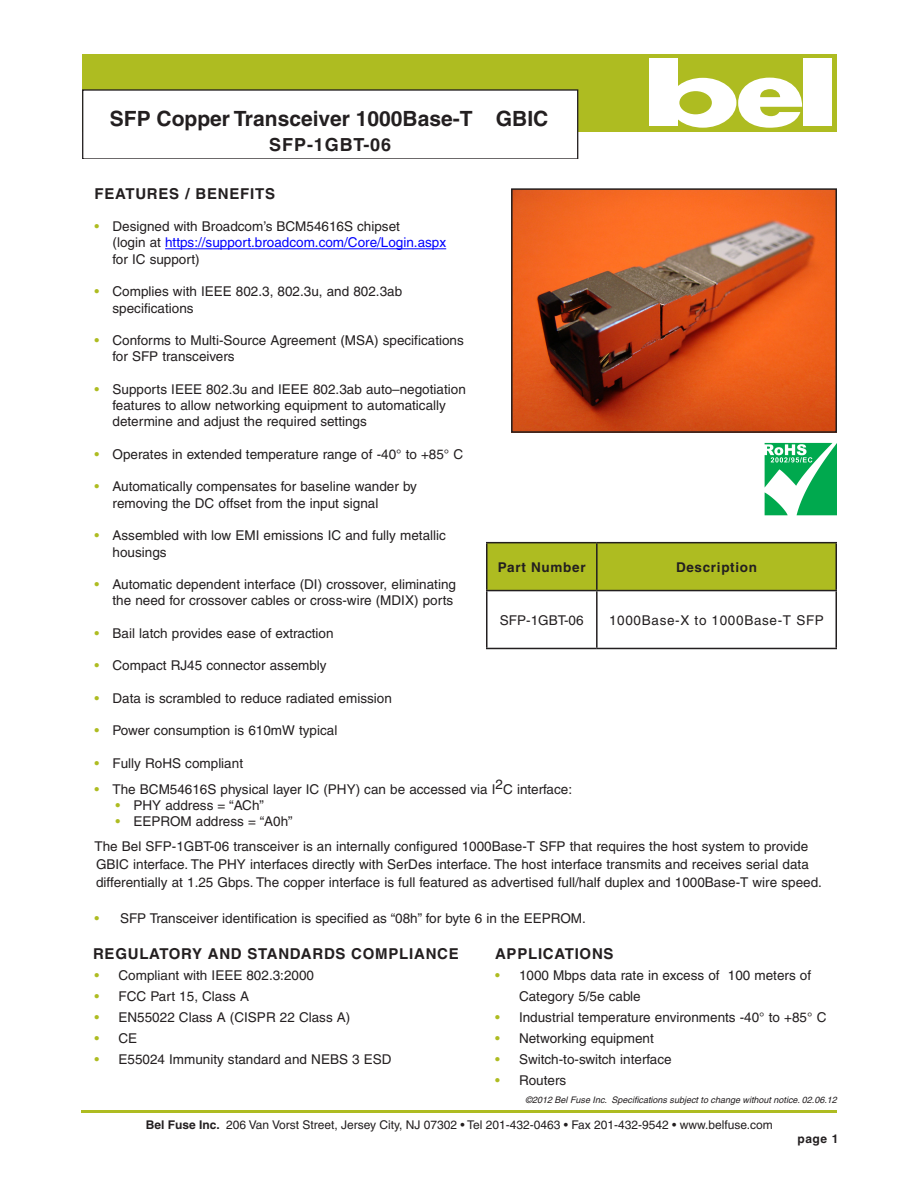
<style>
.page{position:relative;width:918px;height:1188px;background:#fff}
.page>*{position:absolute;margin:0;border:0;box-sizing:border-box;transform-origin:0 0}
.t1{font:700 21px "Helvetica";color:#231f20}
.t2{font:700 18px "Helvetica";letter-spacing:.05em;color:#231f20}
.t3{font:700 15px "Helvetica";letter-spacing:.05em;color:#231f20}
.t4{font:13.5px/16.2px "Helvetica";color:#231f20}
.t5{font:13.5px "Helvetica";color:#00f}
.t6{font:13.5px "Helvetica";letter-spacing:.05em;color:#231f20}
.t7{font:700 13.5px "Helvetica";letter-spacing:.05em;color:#231f20}
.t8{font:12px "Helvetica";color:#231f20}
.t9{font:700 12px "Helvetica";color:#231f20}
.t10{font:italic 9px "Helvetica";color:#231f20}
.s1{color:#aebc21}
.s2{color:#231f20}
.s3{font-weight:700}
</style>
<div class="page">
<div style="left:645px;top:54px;width:192px;height:78px;background:#aebc21"></div>
<div style="left:82px;top:54px;width:563px;height:78px;background:#aebc21"></div>
<div style="left:649px;top:58px;width:29px;height:68px;background:#fff"></div>
<div style="left:669px;top:78px;width:67px;height:50px;background:#fff;border-radius:50%"></div>
<svg style="left:738px;top:78px;width:64px;height:50px"></svg>
<div style="left:679px;top:91px;width:33px;height:23px;background:#aebc21;border-radius:50%"></div>
<div style="left:803px;top:58px;width:29px;height:68px;background:#fff"></div>
<div style="left:83px;top:90px;width:495px;height:69px;background:#fff"></div>
<div style="left:82px;top:89px;width:496px;height:70px;border:1px solid #231f20"></div>
<hr style="left:81px;top:1110px;width:756px;height:3px;background:#aebc21">
<hr style="left:165px;top:248px;width:281px;height:1px;background:#00f">
<svg style="left:764px;top:443px;width:73px;height:72px"></svg>
<img style="left:514px;top:191px;width:320px;height:239px">
<div style="left:511px;top:188px;width:326px;height:245px;border:2px solid #231f20"></div>
<div style="left:488px;top:543px;width:348px;height:47px;background:#aebc21"></div>
<hr style="left:486px;top:542px;width:111px;height:1px;background:#231f20">
<hr style="left:486px;top:543px;width:2px;height:47px;background:#231f20">
<hr style="left:597px;top:542px;width:240px;height:1px;background:#231f20">
<hr style="left:596px;top:543px;width:2px;height:47px;background:#231f20">
<hr style="left:836px;top:543px;width:1px;height:47px;background:#231f20">
<hr style="left:486px;top:590px;width:111px;height:1px;background:#231f20">
<hr style="left:486px;top:591px;width:2px;height:57px;background:#231f20">
<hr style="left:597px;top:590px;width:240px;height:1px;background:#231f20">
<hr style="left:596px;top:591px;width:2px;height:57px;background:#231f20">
<hr style="left:836px;top:591px;width:1px;height:57px;background:#231f20">
<hr style="left:486px;top:648px;width:111px;height:1px;background:#231f20">
<hr style="left:597px;top:648px;width:240px;height:1px;background:#231f20">
<p class="t1" style="left:110px;top:106px;width:440px">SFP Copper Transceiver 1000Base-T GBIC</p>
<p class="t2" style="left:269px;top:134px;width:123px">SFP-1GBT-06</p>
<p class="t3" style="left:95px;top:184px;width:182px">FEATURES / BENEFITS</p>
<p class="t4" style="left:95px;top:218px;width:307px"><span class="s1">•</span> Designed with Broadcom’s BCM54616S chipset</p>
<p class="t5" style="left:113px;top:235px;width:335px"><span class="s2">(login at</span> https://support.broadcom.com/Core/Login.aspx</p>
<p class="t4" style="left:113px;top:251px;width:89px">for IC support)</p>
<p class="t4" style="left:113px;top:283px;width:291px;text-indent:-18px"><span class="s1">•</span> Complies with IEEE 802.3, 802.3u, and 802.3ab specifications</p>
<p class="t4" style="left:113px;top:332px;width:353px;text-indent:-18px"><span class="s1">•</span> Conforms to Multi-Source Agreement (MSA) specifications for SFP transceivers</p>
<p class="t4" style="left:113px;top:381px;width:355px;text-indent:-18px"><span class="s1">•</span> Supports IEEE 802.3u and IEEE 802.3ab auto–negotiation features to allow networking equipment to automatically determine and adjust the required settings</p>
<p class="t4" style="left:95px;top:446px;width:370px"><span class="s1">•</span> Operates in extended temperature range of -40° to +85° C</p>
<p class="t4" style="left:113px;top:479px;width:306px;text-indent:-18px"><span class="s1">•</span> Automatically compensates for baseline wander by removing the DC offset from the input signal</p>
<p class="t4" style="left:113px;top:527px;width:335px;text-indent:-18px"><span class="s1">•</span> Assembled with low EMI emissions IC and fully metallic housings</p>
<p class="t4" style="left:95px;top:576px;width:363px;text-align:right"><span class="s1">•</span> Automatic dependent interface (DI) crossover, eliminating the need for crossover cables or cross-wire (MDIX) ports</p>
<p class="t4" style="left:95px;top:625px;width:240px"><span class="s1">•</span> Bail latch provides ease of extraction</p>
<p class="t4" style="left:95px;top:658px;width:233px"><span class="s1">•</span> Compact RJ45 connector assembly</p>
<p class="t4" style="left:95px;top:690px;width:299px"><span class="s1">•</span> Data is scrambled to reduce radiated emission</p>
<p class="t4" style="left:95px;top:723px;width:244px"><span class="s1">•</span> Power consumption is 610mW typical</p>
<p class="t4" style="left:95px;top:755px;width:150px"><span class="s1">•</span> Fully RoHS compliant</p>
<p class="t7" style="left:498px;top:559px;width:89px">Part Number</p>
<p class="t7" style="left:676px;top:559px;width:83px">Description</p>
<p class="t4" style="left:500px;top:612px;width:85px">SFP-1GBT-06</p>
<p class="t6" style="left:609px;top:612px;width:216px">1000Base-X to 1000Base-T SFP</p>
<p class="t4" style="left:95px;top:781px;width:479px"><span class="s1">•</span> The BCM54616S physical layer IC (PHY) can be accessed via I2C interface:</p>
<p class="t4" style="left:116px;top:797px;width:150px"><span class="s1">•</span> PHY address = “ACh”</p>
<p class="t4" style="left:116px;top:813px;width:179px"><span class="s1">•</span> EEPROM address = “A0h”</p>
<p class="t4" style="left:95px;top:837px;width:729px;line-height:18px">The Bel SFP-1GBT-06 transceiver is an internally configured 1000Base-T SFP that requires the host system to provide<br>GBIC interface. The PHY interfaces directly with SerDes interface. The host interface transmits and receives serial data differentially at 1.25 Gbps. The copper interface is full featured as advertised full/half duplex and 1000Base-T wire speed.</p>
<p class="t4" style="left:95px;top:910px;width:493px"><span class="s1">•</span> SFP Transceiver identification is specified as “08h” for byte 6 in the EEPROM.</p>
<p class="t3" style="left:495px;top:945px;width:120px">APPLICATIONS</p>
<p class="t4" style="left:519px;top:965px;width:294px;line-height:21px;text-indent:-24px"><span class="s1">•</span> 1000 Mbps data rate in excess of 100 meters of<br>Category 5/5e cable</p>
<p class="t4" style="left:495px;top:1010px;width:333px"><span class="s1">•</span> Industrial temperature environments -40° to +85° C</p>
<p class="t4" style="left:495px;top:1031px;width:160px"><span class="s1">•</span> Networking equipment</p>
<p class="t4" style="left:495px;top:1052px;width:178px"><span class="s1">•</span> Switch-to-switch interface</p>
<p class="t4" style="left:495px;top:1073px;width:73px"><span class="s1">•</span> Routers</p>
<p class="t3" style="left:93px;top:945px;width:367px">REGULATORY AND STANDARDS COMPLIANCE</p>
<p class="t4" style="left:95px;top:968px;width:221px"><span class="s1">•</span> Compliant with IEEE 802.3:2000</p>
<p class="t4" style="left:95px;top:989px;width:156px"><span class="s1">•</span> FCC Part 15, Class A</p>
<p class="t4" style="left:95px;top:1010px;width:257px"><span class="s1">•</span> EN55022 Class A (CISPR 22 Class A)</p>
<p class="t4" style="left:95px;top:1031px;width:44px"><span class="s1">•</span> CE</p>
<p class="t4" style="left:95px;top:1052px;width:299px"><span class="s1">•</span> E55024 Immunity standard and NEBS 3 ESD</p>
<p class="t10" style="left:525px;top:1094px;width:313px">©2012 Bel Fuse Inc. Specifications subject to change without notice. 02.06.12</p>
<p class="t9" style="left:797px;top:1132px;width:43px">page 1</p>
<p class="t8" style="left:146px;top:1118px;width:629px"><span class="s3">Bel Fuse Inc.</span> 206 Van Vorst Street, Jersey City, NJ 07302 • Tel 201-432-0463 • Fax 201-432-9542 • www.belfuse.com</p>
</div>
